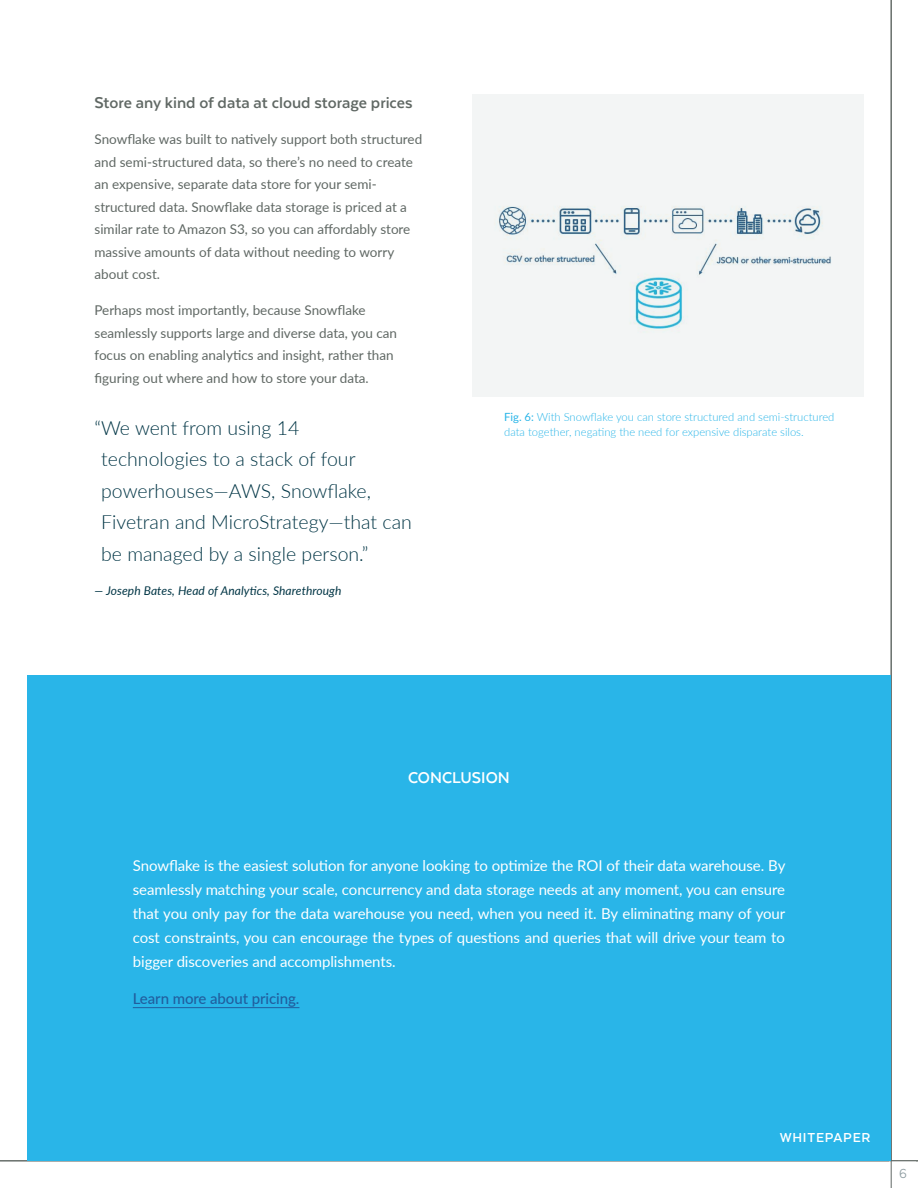
<style>
.page{position:relative;width:918px;height:1188px;background:#fff}
.page>*{position:absolute;margin:0;border:0;box-sizing:border-box;transform-origin:0 0}
.t1{font:300 19.5px/31.5px "Lato";color:#003545}
.t2{font:700 18px "Texta";color:#606864}
.t3{font:700 18px "Texta";color:#fff}
.t4{font:15px/24px "Lato";letter-spacing:-.005em;color:#fff;text-align:justify}
.t5{font:500 15px "Lato";letter-spacing:-.005em;color:#215e9e}
.t6{font:700 15px "Texta";letter-spacing:.05em;color:#fff}
.t7{font:15px "Texta";color:#8a999e}
.t8{font:13.5px/22.5px "Lato";color:#606864}
.t9{font:italic 12px "Lato";letter-spacing:.01em;color:#003545}
.t10{font:300 11.25px/15px "Lato";color:#29b5e8}
.s1{font-weight:400}
</style>
<div class="page">
<div style="left:472px;top:94px;width:392px;height:303px;background:#f3f5f5"></div>
<img style="left:498px;top:206px;width:333px;height:124px">
<hr style="left:0;top:1161px;width:918px;height:1px;background:#606864">
<hr style="left:891px;top:0;width:1px;height:1188px;background:#606864">
<div style="left:27px;top:675px;width:864px;height:486px;background:#29b5e8"></div>
<hr style="left:133px;top:1007px;width:166px;height:1px;background:#215e9e">
<h2 class="t2" style="left:94px;top:93px;width:320px">Store any kind of data at cloud storage prices</h2>
<p class="t8" style="left:94px;top:127px;width:329px">Snowflake was built to natively support both structured and semi-structured data, so there’s no need to create an expensive, separate data store for your semi&shy;structured data. Snowflake data storage is priced at a similar rate to Amazon S3, so you can affordably store massive amounts of data without needing to worry about cost.</p>
<p class="t8" style="left:94px;top:298px;width:304px">Perhaps most importantly, because Snowflake seamlessly supports large and diverse data, you can focus on enabling analytics and insight, rather than figuring out where and how to store your data.</p>
<h1 class="t1" style="left:101px;top:411px;width:312px;text-indent:-7px">“We went from using 14<br>technologies to a stack of four powerhouses—AWS, Snowflake,<br>Fivetran and MicroStrategy—that can be managed by a single person.”</h1>
<p class="t9" style="left:94px;top:582px;width:249px">— Joseph Bates, Head of Analytics, Sharethrough</p>
<p class="t10" style="left:504px;top:409px;width:332px"><span class="s1">Fig. 6:</span> With Snowflake you can store structured and semi-structured data together, negating the need for expensive disparate silos.</p>
<h2 class="t3" style="left:408px;top:768px;width:103px">CONCLUSION</h2>
<p class="t4" style="left:133px;top:853px;width:654px">Snowflake is the easiest solution for anyone looking to optimize the ROI of their data warehouse. By seamlessly matching your scale, concurrency and data storage needs at any moment, you can ensure that you only pay for the data warehouse you need, when you need it. By eliminating many of your cost constraints, you can encourage the types of questions and queries that will drive your team to bigger discoveries and accomplishments.</p>
<p class="t5" style="left:133px;top:988px;width:168px">Learn more about pricing.</p>
<p class="t6" style="left:780px;top:1130px;width:92px">WHITEPAPER</p>
<p class="t7" style="left:899px;top:1166px;width:9px">6</p>
</div>
